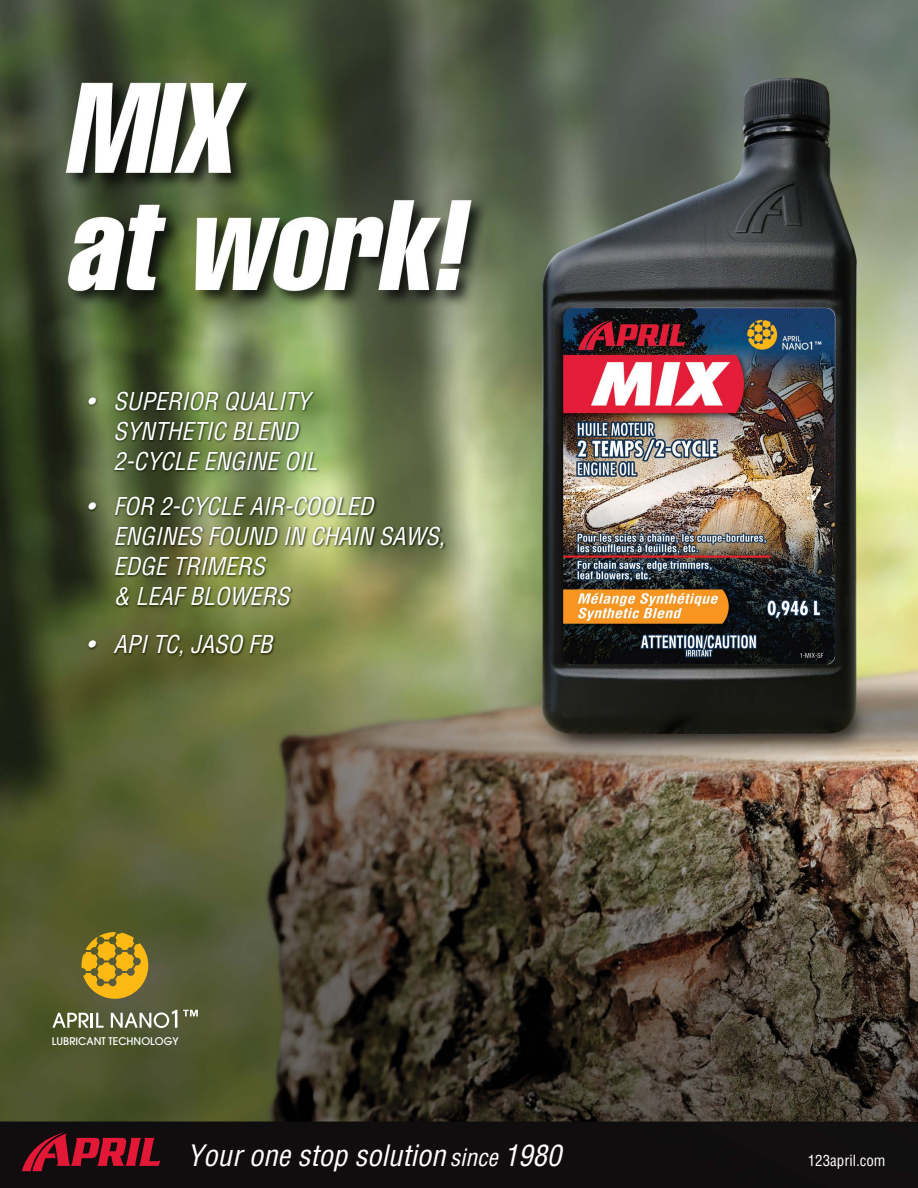
<style>
.page{position:relative;width:918px;height:1188px;background:#fff}
.page>*{position:absolute;margin:0;border:0;box-sizing:border-box;transform-origin:0 0}
.t1{font:italic condensed 28.8px "Helvetica";color:#fff}
.t2{font:italic condensed 24px/30px "Helvetica";color:#fff}
.t3{font:condensed 15px "Helvetica";color:#fff}
.t4{font:500 10.5px "Avant Garde";color:#fff}
.s1{font-size:23.4px}
</style>
<div class="page">
<img style="left:0;top:0;width:918px;height:1188px">
<svg style="left:82px;top:932px;width:66px;height:67px;background:#ba9220"></svg>
<svg style="left:111px;top:1010px;width:66px;height:18px"></svg>
<svg style="left:52px;top:1013px;width:52px;height:15px"></svg>
<svg style="left:183px;top:1010px;width:15px;height:6px"></svg>
<svg style="left:22px;top:1133px;width:138px;height:38px;background:#711120"></svg>
<img style="left:84px;top:387px;width:365px;height:276px">
<p class="t2" style="left:113px;top:386px;width:206px;text-indent:-27px">• SUPERIOR QUALITY<br>SYNTHETIC BLEND<br>2-CYCLE ENGINE OIL</p>
<p class="t2" style="left:113px;top:491px;width:333px;text-indent:-27px">• FOR 2-CYCLE AIR-COOLED<br>ENGINES FOUND IN CHAIN SAWS,<br>EDGE TRIMERS<br>&amp; LEAF BLOWERS</p>
<p class="t2" style="left:86px;top:629px;width:187px">• API TC, JASO FB</p>
<p class="t4" style="left:52px;top:1034px;width:128px">LUBRICANT TECHNOLOGY</p>
<p class="t1" style="left:187px;top:1137px;width:376px">Your one stop solution <span class="s1">since</span> 1980</p>
<p class="t3" style="left:808px;top:1151px;width:79px">123april.com</p>
</div>
